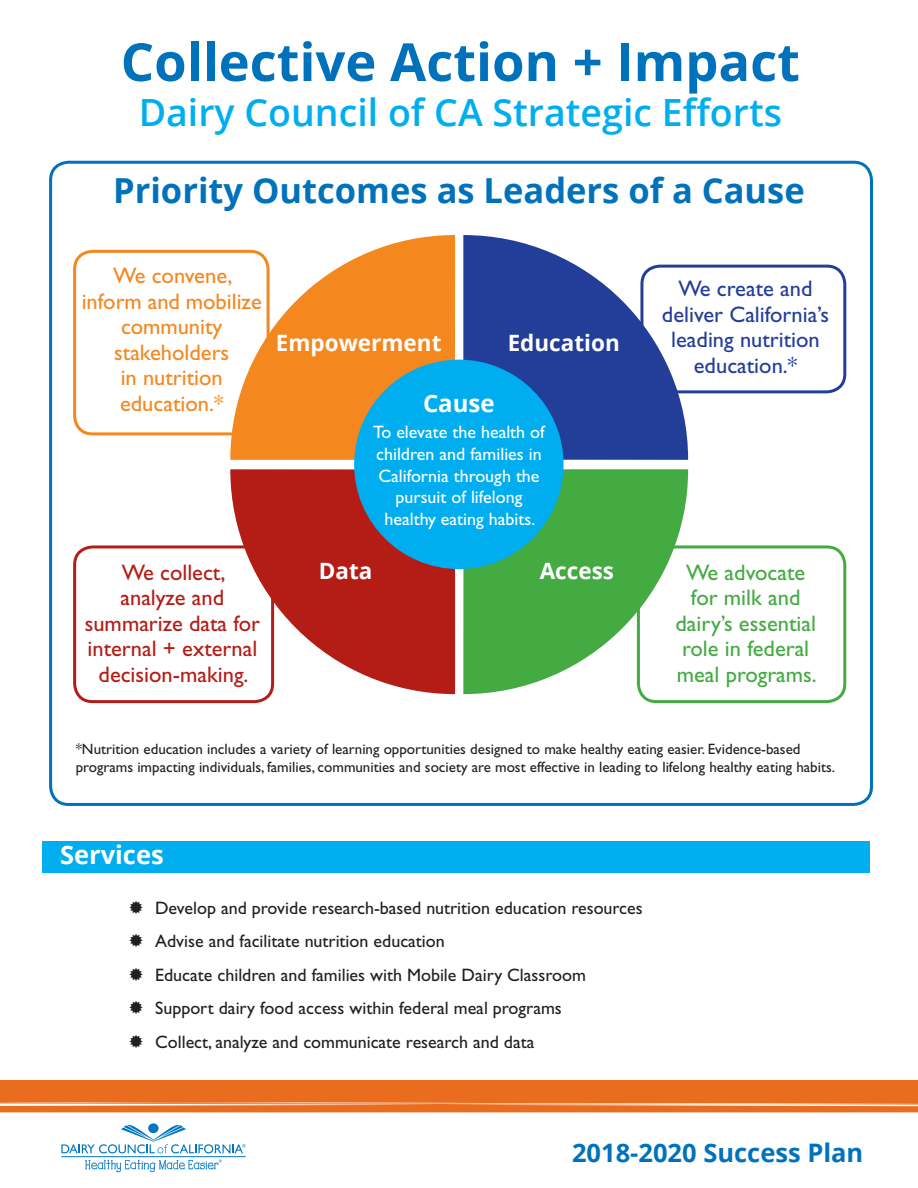
<style>
.page{position:relative;width:918px;height:1188px;background:#fff}
.page>*{position:absolute;margin:0;border:0;box-sizing:border-box;transform-origin:0 0}
.t1{font:700 52.5px "Open Sans";color:#0072bc}
.t2{font:600 37.5px "Open Sans";color:#00aeef}
.t3{font:700 34.5px "Open Sans";color:#0072bc}
.t4{font:700 25.5px "Open Sans";color:#0072bc}
.t5{font:700 25.5px "Open Sans";color:#fff}
.t6{font:700 24px "Open Sans";color:#fff}
.Body{font:22.5px/25.5px "Gill Sans";color:#f5871f;text-align:center}
.Body-2{font:22.5px/25.5px "Gill Sans";color:#b41d15;text-align:center}
.Body-3{font:22.5px/25.5px "Gill Sans";color:#44aa42;text-align:center}
.Body-4{font:22.5px/25.5px "Gill Sans";color:#233e98;text-align:center}
.t7{font:700 22.5px "Open Sans";color:#fff}
.t8{font:18px "Gill Sans";color:#231f20}
.Body-5{font:18px/21.6px "Gill Sans";color:#fff;text-align:center}
.Body-6{font:15px/18px "Gill Sans";color:#231f20}
</style>
<div class="page">
<svg style="left:0;top:1080px;width:918px;height:32px;background:#eb742a"></svg>
<svg style="left:148px;top:1123px;width:11px;height:10px"></svg>
<svg style="left:61px;top:1125px;width:185px;height:28px"></svg>
<svg style="left:85px;top:1159px;width:137px;height:13px"></svg>
<hr style="left:61px;top:1156px;width:185px;height:1px;background:#0077c0">
<div style="left:73px;top:545px;width:201px;height:158px;border:3px solid #b41d15;border-radius:18px"></div>
<div style="left:637px;top:545px;width:209px;height:158px;border:3px solid #44aa42;border-radius:18px"></div>
<div style="left:640px;top:265px;width:206px;height:128px;border:3px solid #233e98;border-radius:18px"></div>
<div style="left:73px;top:250px;width:197px;height:185px;border:3px solid #f5871f;border-radius:18px"></div>
<div style="left:42px;top:841px;width:828px;height:31px;background:#00aeef"></div>
<svg style="left:230px;top:235px;width:225px;height:225px;fill:#f5871f"></svg>
<svg style="left:463px;top:235px;width:225px;height:225px;fill:#233e98"></svg>
<svg style="left:463px;top:469px;width:225px;height:225px;fill:#44aa42"></svg>
<svg style="left:230px;top:469px;width:225px;height:225px;fill:#b41d15"></svg>
<div style="left:354px;top:360px;width:210px;height:209px;background:#00aeef;border-radius:50%"></div>
<div style="left:49px;top:161px;width:824px;height:645px;border:3px solid #0072bc;border-radius:18px"></div>
<p class="t1" style="left:121px;top:25px;width:681px">Collective Action + Impact</p>
<p class="t2" style="left:139px;top:87px;width:645px">Dairy Council of CA Strategic Efforts</p>
<p class="t3" style="left:113px;top:167px;width:693px">Priority Outcomes as Leaders of a Cause</p>
<p class="Body" style="left:113px;top:263px;width:121px">We convene,</p>
<p class="Body" style="left:82px;top:289px;width:182px">inform and mobilize community stakeholders<br>in nutrition education.*</p>
<p class="Body-2" style="left:85px;top:560px;width:177px">We collect,<br>analyze and summarize data for internal + external decision-making.</p>
<p class="t7" style="left:276px;top:327px;width:167px">Empowerment</p>
<p class="t7" style="left:508px;top:327px;width:114px">Education</p>
<p class="t6" style="left:423px;top:386px;width:73px">Cause</p>
<p class="Body-5" style="left:373px;top:422px;width:173px">To elevate the health of children and families in<br>California through the pursuit of lifelong healthy eating habits.</p>
<p class="t7" style="left:319px;top:555px;width:55px">Data</p>
<p class="t7" style="left:540px;top:555px;width:76px">Access</p>
<p class="Body-4" style="left:662px;top:276px;width:169px">We create and deliver California’s leading nutrition education.*</p>
<p class="Body-3" style="left:675px;top:560px;width:143px">We advocate for milk and dairy’s essential role in federal meal programs.</p>
<p class="Body-6" style="left:76px;top:740px;width:761px">*Nutrition education includes a variety of learning opportunities designed to make healthy eating easier. Evidence-based programs impacting individuals, families, communities and society are most effective in leading to lifelong healthy eating habits.</p>
<p class="t5" style="left:60px;top:837px;width:105px">Services</p>
<p class="t8" style="left:155px;top:897px;width:489px">Develop and provide research-based nutrition education resources</p>
<p class="t8" style="left:155px;top:931px;width:291px">Advise and facilitate nutrition education</p>
<p class="t8" style="left:155px;top:964px;width:432px">Educate children and families with Mobile Dairy Classroom</p>
<p class="t8" style="left:155px;top:998px;width:408px">Support dairy food access within federal meal programs</p>
<p class="t8" style="left:155px;top:1032px;width:381px">Collect, analyze and communicate research and data</p>
<h3 class="t4" style="left:572px;top:1135px;width:293px">2018-2020 Success Plan</h3>
</div>
